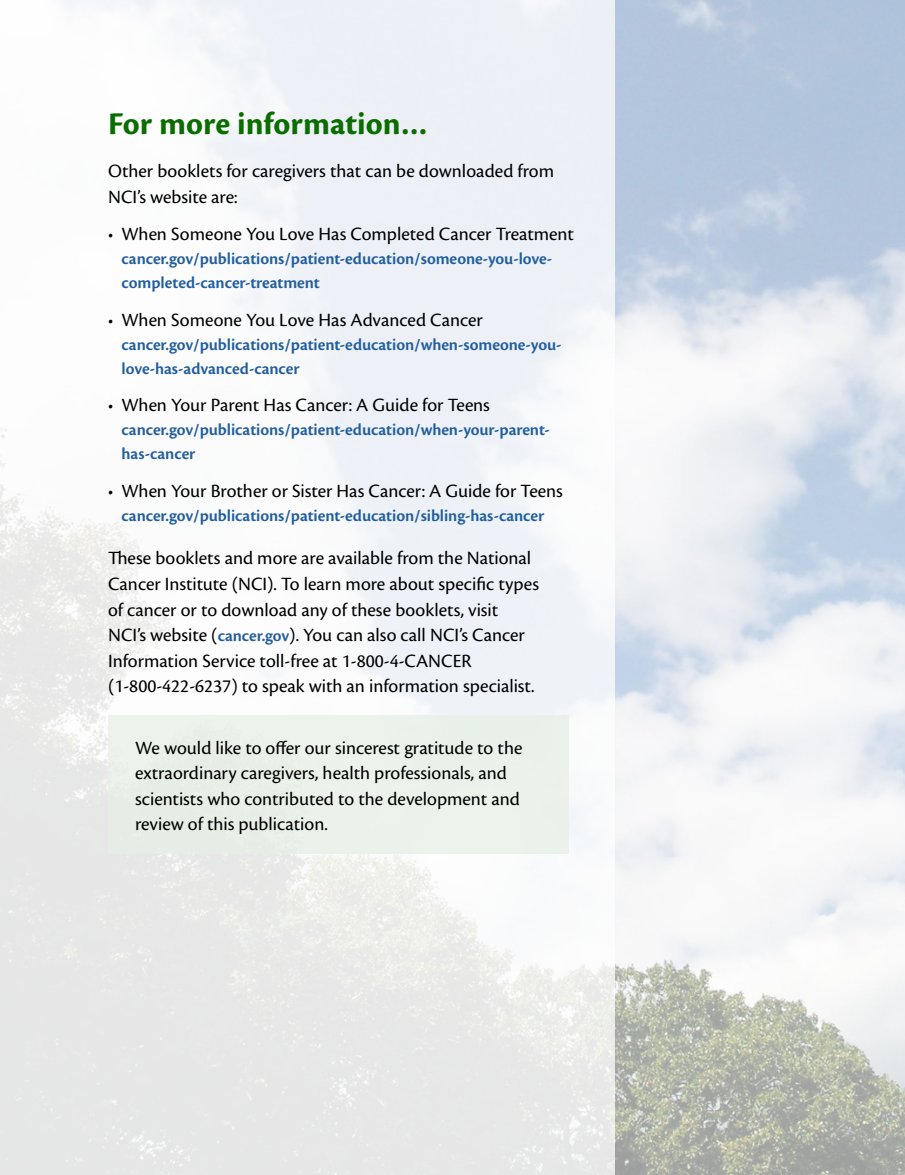
<style>
.page{position:relative;width:905px;height:1175px;background:#fff}
.page>*{position:absolute;margin:0;border:0;box-sizing:border-box;transform-origin:0 0}
.t1{font:700 33px "Cronos Pro";letter-spacing:.005em;color:#0a6d00}
.t2{font:19.5px/25.5px "Cronos Pro";color:#000}
.t3{font:600 17.25px/24px "Cronos Pro";letter-spacing:-.005em;color:#215e9e}
.s1{font-style:italic}
.s2{font-weight:600;font-size:17.25px;color:#215e9e}
</style>
<div class="page">
<img style="left:615px;top:0;width:289px;height:1174px">
<div style="left:0;top:0;width:615px;height:1174px;background:linear-gradient(to bottom,#f7fafe,#eaeae9)"></div>
<div style="left:108px;top:715px;width:461px;height:138px;background:#e7f0e6"></div>
<h2 class="t1" style="left:108px;top:105px;width:321px">For more information…</h2>
<p class="t2" style="left:108px;top:158px;width:447px">Other booklets for caregivers that can be downloaded from<br>NCI’s website are:</p>
<p class="t2" style="left:108px;top:221px;width:467px"><span class="s1">•</span> When Someone You Love Has Completed Cancer Treatment</p>
<p class="t3" style="left:122px;top:247px;width:432px">cancer.gov/publications/patient-education/someone-you-love&shy;completed-cancer-treatment</p>
<p class="t2" style="left:108px;top:307px;width:376px"><span class="s1">•</span> When Someone You Love Has Advanced Cancer</p>
<p class="t3" style="left:122px;top:333px;width:441px">cancer.gov/publications/patient-education/when-someone-you&shy;love-has-advanced-cancer</p>
<p class="t2" style="left:108px;top:392px;width:383px"><span class="s1">•</span> When Your Parent Has Cancer: A Guide for Teens</p>
<p class="t3" style="left:122px;top:418px;width:430px">cancer.gov/publications/patient-education/when-your-parent&shy;has-cancer</p>
<p class="t2" style="left:108px;top:478px;width:456px"><span class="s1">•</span> When Your Brother or Sister Has Cancer: A Guide for Teens</p>
<p class="t3" style="left:122px;top:504px;width:424px">cancer.gov/publications/patient-education/sibling-has-cancer</p>
<p class="t2" style="left:108px;top:545px;width:432px">These booklets and more are available from the National Cancer Institute (NCI). To learn more about specific types of cancer or to download any of these booklets, visit NCI’s website (<span class="s2">cancer.gov</span>). You can also call NCI’s Cancer Information Service toll-free at 1-800-4-CANCER (1-800-422-6237) to speak with an information specialist.</p>
<p class="t2" style="left:135px;top:734px;width:389px">We would like to offer our sincerest gratitude to the extraordinary caregivers, health professionals, and scientists who contributed to the development and review of this publication.</p>
</div>
